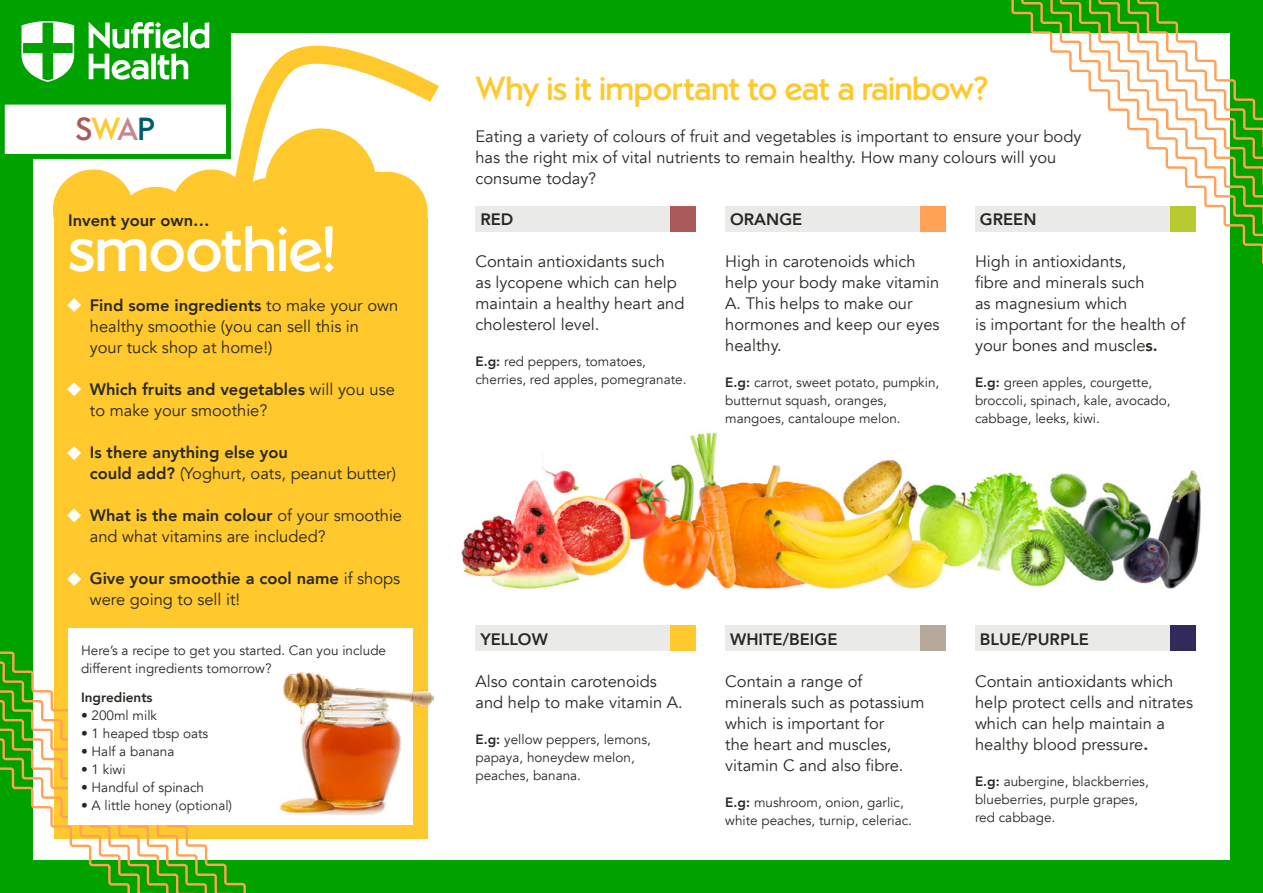
<style>
.page{position:relative;width:1263px;height:893px;background:#fff}
.page>*{position:absolute;margin:0;border:0;box-sizing:border-box;transform-origin:0 0}
.t1{font:63px "Nuffield Sans";color:#fff}
.t2{font:33px "Nuffield Sans";color:#ffc82c}
.t3{font:31.65px "Nuffield Sans";color:#ab5a5a}
.t4{font:16.5px/21px "Avenir";color:#282823}
.t5{font:800 16.5px/21px "Avenir";color:#282823}
.t6{font:13.5px/18px "Avenir";color:#282823}
.t7{font:800 13.5px "Avenir";color:#282823}
.s1{color:#ffc82c}
.s2{color:#c88590}
.s3{color:#005c6b}
.s4{font-weight:800}
.s5{font-weight:400}
</style>
<div class="page">
<div style="left:475px;top:206px;width:221px;height:26px;background:#eaeae9"></div>
<div style="left:725px;top:206px;width:221px;height:26px;background:#eaeae9"></div>
<div style="left:975px;top:206px;width:220px;height:26px;background:#eaeae9"></div>
<div style="left:975px;top:625px;width:220px;height:26px;background:#eaeae9"></div>
<div style="left:725px;top:625px;width:221px;height:26px;background:#eaeae9"></div>
<div style="left:475px;top:625px;width:221px;height:26px;background:#eaeae9"></div>
<div style="left:0;top:0;width:1263px;height:893px;border:33px solid #00a200"></div>
<div style="left:53px;top:170px;width:81px;height:81px;background:#ffc82c;border-radius:50%"></div>
<div style="left:115px;top:187px;width:81px;height:81px;background:#ffc82c;border-radius:50%"></div>
<div style="left:171px;top:170px;width:81px;height:81px;background:#ffc82c;border-radius:50%"></div>
<svg style="left:212px;top:9px;width:241px;height:344px"></svg>
<div style="left:54px;top:218px;width:373px;height:621px;background:#ffc82c"></div>
<svg style="left:67px;top:298px;width:14px;height:14px"></svg>
<svg style="left:67px;top:382px;width:14px;height:14px"></svg>
<svg style="left:67px;top:446px;width:14px;height:14px"></svg>
<svg style="left:67px;top:508px;width:14px;height:14px"></svg>
<svg style="left:67px;top:572px;width:14px;height:14px"></svg>
<svg style="left:1002px;top:0;width:261px;height:294px"></svg>
<svg style="left:0;top:0;width:231px;height:159px"></svg>
<svg style="left:265px;top:859px;width:39px;height:34px"></svg>
<svg style="left:227px;top:859px;width:38px;height:34px"></svg>
<svg style="left:0;top:642px;width:227px;height:251px"></svg>
<svg style="left:0;top:652px;width:188px;height:241px"></svg>
<div style="left:68px;top:629px;width:345px;height:196px;background:#fff"></div>
<img style="left:279px;top:672px;width:154px;height:144px">
<img style="left:461px;top:432px;width:740px;height:157px">
<div style="left:670px;top:206px;width:26px;height:26px;background:#ab5a5a"></div>
<div style="left:670px;top:625px;width:26px;height:26px;background:#ffc82c"></div>
<div style="left:920px;top:206px;width:26px;height:26px;background:#ffa257"></div>
<div style="left:920px;top:625px;width:26px;height:26px;background:#b7a99a"></div>
<div style="left:1170px;top:206px;width:25px;height:26px;background:#b8ca2f"></div>
<div style="left:1170px;top:625px;width:25px;height:26px;background:#322a5a"></div>
<h3 class="t3" style="left:76px;top:111px;width:81px">S<span class="s1">W</span><span class="s2">A</span><span class="s3">P</span></h3>
<p class="t5" style="left:68px;top:210px;width:143px">Invent your own…</p>
<h1 class="t1" style="left:68px;top:212px;width:268px">smoothie!</h1>
<p class="t4" style="left:90px;top:296px;width:310px"><span class="s4">Find some ingredients</span> to make your own healthy smoothie (you can sell this in<br>your tuck shop at home!)</p>
<p class="t4" style="left:90px;top:380px;width:306px"><span class="s4">Which fruits and vegetables</span> will you use to make your smoothie?</p>
<p class="t5" style="left:90px;top:442px;width:308px">Is there anything else you<br>could add? <span class="s5">(Yoghurt, oats, peanut butter)</span></p>
<p class="t4" style="left:90px;top:506px;width:314px"><span class="s4">What is the main colour</span> of your smoothie and what vitamins are included?</p>
<p class="t5" style="left:90px;top:568px;width:312px">Give your smoothie a cool name <span class="s5">if shops were going to sell it!</span></p>
<p class="t6" style="left:81px;top:642px;width:307px">Here’s a recipe to get you started. Can you include different ingredients tomorrow?</p>
<p class="t7" style="left:81px;top:687px;width:73px">Ingredients</p>
<p class="t6" style="left:81px;top:707px;width:78px">• 200ml milk</p>
<p class="t6" style="left:81px;top:725px;width:129px">• 1 heaped tbsp oats</p>
<p class="t6" style="left:81px;top:743px;width:95px">• Half a banana</p>
<p class="t6" style="left:81px;top:761px;width:46px">• 1 kiwi</p>
<p class="t6" style="left:81px;top:779px;width:125px">• Handful of spinach</p>
<p class="t6" style="left:81px;top:797px;width:152px">• A little honey (optional)</p>
<h2 class="t2" style="left:475px;top:69px;width:514px">Why is it important to eat a rainbow?</h2>
<p class="t4" style="left:475px;top:126px;width:607px">Eating a variety of colours of fruit and vegetables is important to ensure your body has the right mix of vital nutrients to remain healthy. How many colours will you consume today?</p>
<p class="t5" style="left:480px;top:209px;width:34px">RED</p>
<p class="t4" style="left:475px;top:251px;width:211px">Contain antioxidants such as lycopene which can help maintain a healthy heart and cholesterol level.</p>
<p class="t6" style="left:475px;top:353px;width:212px"><span class="s4">E.g:</span> red peppers, tomatoes, cherries, red apples, pomegranate.</p>
<p class="t5" style="left:730px;top:209px;width:74px">ORANGE</p>
<p class="t4" style="left:725px;top:251px;width:216px">High in carotenoids which help your body make vitamin<br>A. This helps to make our hormones and keep our eyes healthy.</p>
<p class="t6" style="left:725px;top:374px;width:215px"><span class="s4">E.g:</span> carrot, sweet potato, pumpkin, butternut squash, oranges, mangoes, cantaloupe melon.</p>
<p class="t5" style="left:980px;top:209px;width:58px">GREEN</p>
<p class="t4" style="left:975px;top:251px;width:212px">High in antioxidants,<br>fibre and minerals such<br>as magnesium which<br>is important for the health of your bones and muscle<span class="s4">s.</span></p>
<p class="t6" style="left:975px;top:374px;width:197px"><span class="s4">E.g:</span> green apples, courgette, broccoli, spinach, kale, avocado, cabbage, leeks, kiwi.</p>
<p class="t5" style="left:480px;top:629px;width:69px">YELLOW</p>
<p class="t4" style="left:475px;top:671px;width:209px">Also contain carotenoids and help to make vitamin A.</p>
<p class="t6" style="left:475px;top:731px;width:177px"><span class="s4">E.g:</span> yellow peppers, lemons, papaya, honeydew melon, peaches, banana.</p>
<p class="t5" style="left:730px;top:629px;width:109px">WHITE/BEIGE</p>
<p class="t4" style="left:725px;top:671px;width:201px">Contain a range of minerals such as potassium which is important for<br>the heart and muscles, vitamin C and also fibre.</p>
<p class="t6" style="left:725px;top:794px;width:188px"><span class="s4">E.g:</span> mushroom, onion, garlic, white peaches, turnip, celeriac.</p>
<p class="t5" style="left:980px;top:629px;width:110px">BLUE/PURPLE</p>
<p class="t4" style="left:975px;top:671px;width:220px">Contain antioxidants which help protect cells and nitrates which can help maintain a healthy blood pressure<span class="s4">.</span></p>
<p class="t6" style="left:975px;top:773px;width:175px"><span class="s4">E.g:</span> aubergine, blackberries, blueberries, purple grapes, red cabbage.</p>
</div>
